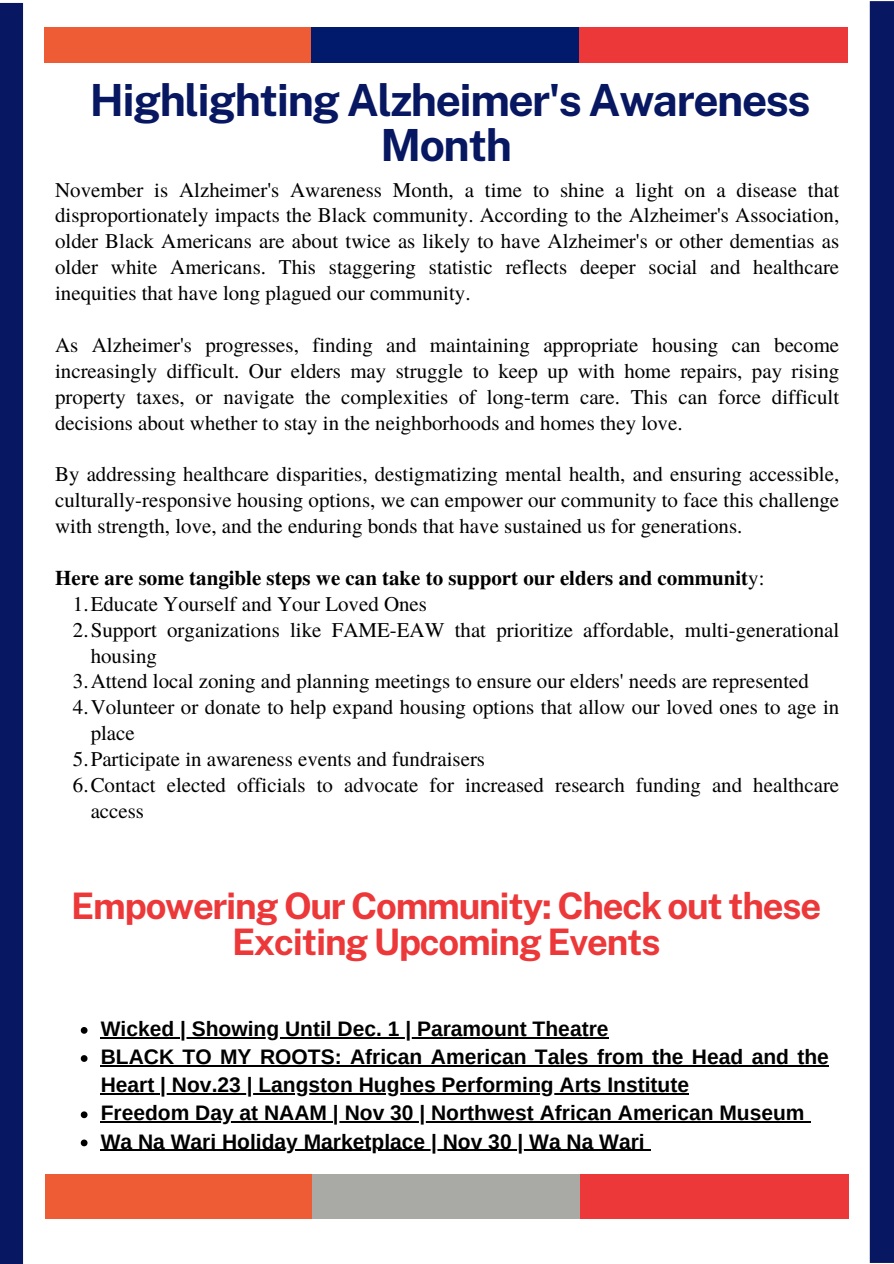
<style>
.page{position:relative;width:894px;height:1264px;background:#fff}
.page>*{position:absolute;margin:0;border:0;box-sizing:border-box;transform-origin:0 0}
.t1{font:700 44.25px/44.2px "Public Sans";letter-spacing:-.035em;color:#071762;text-align:center}
.t2{font:700 36.6px/36px "Public Sans";letter-spacing:-.035em;color:#ed383a;text-align:center}
.t3{font:700 21px "Arimo";color:#000}
.t4{font:20.85px/25.8px "Te X Gyre Termes";color:#000;text-align:justify}
.t5{font:700 20.85px "Te X Gyre Termes";color:#000}
.s1{font-weight:400}
</style>
<div class="page">
<div style="left:0;top:3px;width:23px;height:1260px;background:#071762"></div>
<div style="left:869px;top:1px;width:24px;height:1261px;background:#071762"></div>
<div style="left:44px;top:27px;width:268px;height:36px;background:#ee5c36"></div>
<div style="left:311px;top:27px;width:268px;height:36px;background:#021a6c"></div>
<div style="left:579px;top:27px;width:268px;height:36px;background:#ed383a"></div>
<div style="left:45px;top:1174px;width:268px;height:45px;background:#ee5c36"></div>
<div style="left:312px;top:1174px;width:268px;height:45px;background:#a9a9a5"></div>
<div style="left:580px;top:1174px;width:268px;height:45px;background:#ed383a"></div>
<svg style="left:81px;top:1027px;width:6px;height:6px"></svg>
<hr style="left:101px;top:1037px;width:79px;height:1px;background:#000">
<hr style="left:180px;top:1037px;width:428px;height:1px;background:#000">
<svg style="left:81px;top:1055px;width:6px;height:6px"></svg>
<hr style="left:101px;top:1065px;width:727px;height:1px;background:#000">
<hr style="left:101px;top:1093px;width:59px;height:1px;background:#000">
<hr style="left:160px;top:1093px;width:528px;height:1px;background:#000">
<svg style="left:81px;top:1111px;width:6px;height:7px"></svg>
<hr style="left:101px;top:1121px;width:232px;height:1px;background:#000">
<hr style="left:333px;top:1121px;width:98px;height:1px;background:#000">
<hr style="left:431px;top:1121px;width:373px;height:1px;background:#000">
<svg style="left:81px;top:1139px;width:6px;height:7px"></svg>
<hr style="left:101px;top:1149px;width:324px;height:1px;background:#000">
<hr style="left:425px;top:1149px;width:219px;height:1px;background:#000">
<p class="t1" style="left:90px;top:78px;width:722px">Highlighting Alzheimer's Awareness<br>Month</p>
<p class="t4" style="left:55px;top:175px;width:785px">November is Alzheimer's Awareness Month, a time to shine a light on a disease that disproportionately impacts the Black community. According to the Alzheimer's Association, older Black Americans are about twice as likely to have Alzheimer's or other dementias as older white Americans. This staggering statistic reflects deeper social and healthcare inequities that have long plagued our community.</p>
<h1 class="t4" style="left:55px;top:331px;width:785px">As Alzheimer's progresses, finding and maintaining appropriate housing can become increasingly difficult. Our elders may struggle to keep up with home repairs, pay rising property taxes, or navigate the complexities of long-term care. This can force difficult decisions about whether to stay in the neighborhoods and homes they love.</h1>
<p class="t4" style="left:55px;top:460px;width:785px">By addressing healthcare disparities, destigmatizing mental health, and ensuring accessible, culturally-responsive housing options, we can empower our community to face this challenge with strength, love, and the enduring bonds that have sustained us for generations.</p>
<p class="t5" style="left:55px;top:561px;width:710px">Here are some tangible steps we can take to support our elders and communit<span class="s1">y:</span></p>
<p class="t4" style="left:73px;top:589px;width:355px">1.Educate Yourself and Your Loved Ones</p>
<p class="t4" style="left:91px;top:615px;width:749px;text-indent:-18px">2.Support organizations like FAME-EAW that prioritize affordable, multi-generational housing</p>
<p class="t4" style="left:73px;top:667px;width:737px">3.Attend local zoning and planning meetings to ensure our elders' needs are represented</p>
<p class="t4" style="left:91px;top:693px;width:749px;text-indent:-18px">4.Volunteer or donate to help expand housing options that allow our loved ones to age in place</p>
<p class="t4" style="left:73px;top:745px;width:413px">5.Participate in awareness events and fundraisers</p>
<p class="t4" style="left:91px;top:771px;width:749px;text-indent:-18px">6.Contact elected officials to advocate for increased research funding and healthcare access</p>
<p class="t2" style="left:71px;top:887px;width:751px">Empowering Our Community: Check out these<br>Exciting Upcoming Events</p>
<h2 class="t3" style="left:101px;top:1016px;width:509px">Wicked | Showing Until Dec. 1 | Paramount Theatre</h2>
<p class="t3" style="left:101px;top:1045px;width:729px">BLACK TO MY ROOTS: African American Tales from the Head and the</p>
<p class="t3" style="left:101px;top:1073px;width:589px">Heart | Nov.23 | Langston Hughes Performing Arts Institute</p>
<p class="t3" style="left:101px;top:1101px;width:705px">Freedom Day at NAAM | Nov 30 | Northwest African American Museum</p>
<p class="t3" style="left:101px;top:1129px;width:545px">Wa Na Wari Holiday Marketplace | Nov 30 | Wa Na Wari</p>
</div>
